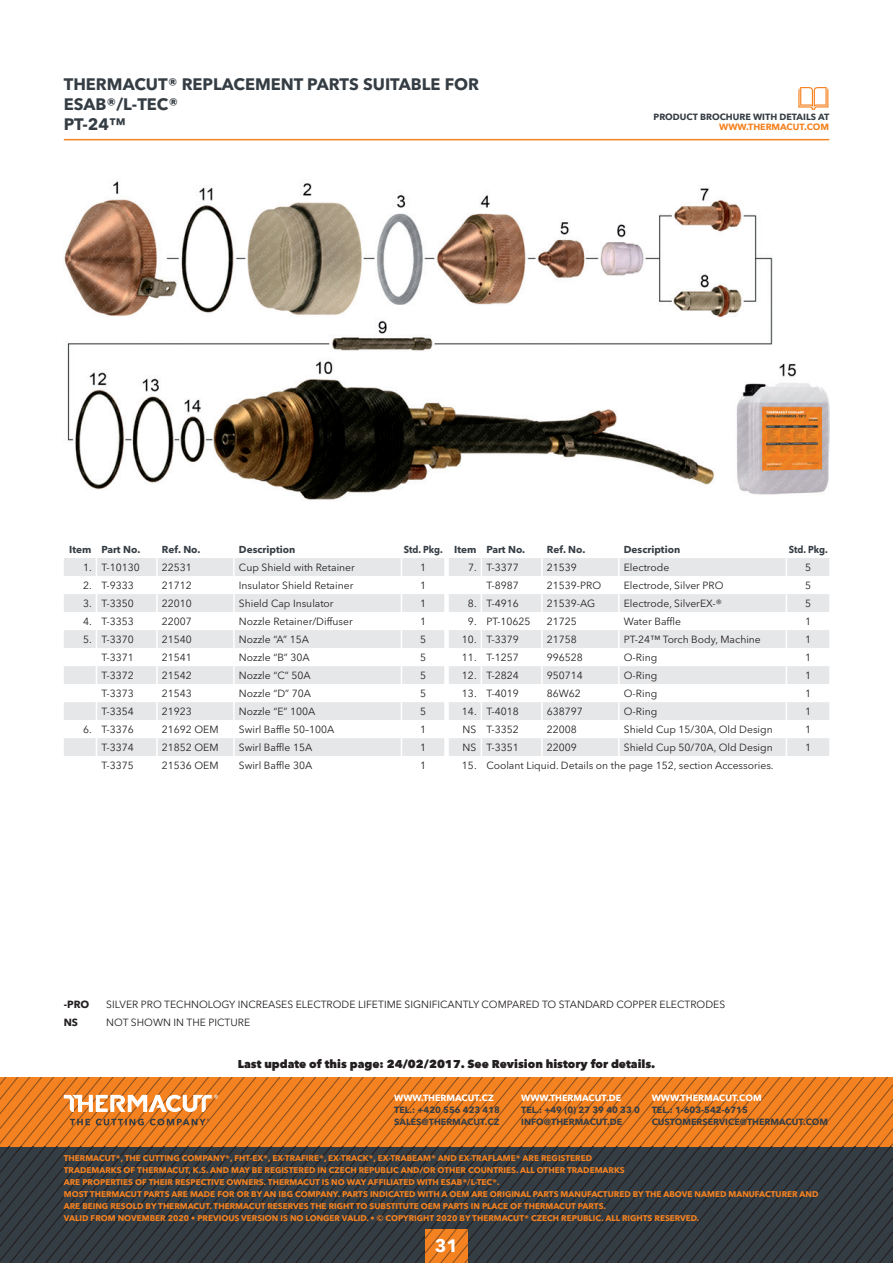
<style>
.page{position:relative;width:893px;height:1263px;background:#fff}
.page>*{position:absolute;margin:0;border:0;box-sizing:border-box;transform-origin:0 0}
.t1{font:700 18px "Avenir Next";color:#fff}
.t2{font:700 16.5px "Avenir Next LT Pro";color:#353d44}
.t3{font:800 11.4px "Avenir Next";color:#231f20}
.t4{font:10.35px "Avenir Next LT Pro";color:#231f20}
.t5{font:700 10.35px "Avenir Next LT Pro";color:#231f20}
.t6{font:700 10.05px "Avenir Next LT Pro";color:#353d44}
.t7{font:700 10.05px "Avenir Next LT Pro";color:#353d44;scale:.9 1}
.t8{font:700 9px/12px "Avenir Next";color:#353d44}
.t9{font:700 9px "Avenir Next";color:#fff}
.t10{font:700 9px "Avenir Next";color:#f58220}
.t11{font:700 8.25px/12px "Avenir Next LT Pro";color:#f58220}
</style>
<div class="page">
<hr style="left:64px;top:139px;width:765px;height:1px;background:#f58220">
<svg style="left:0;top:1147px;width:893px;height:116px;background:#32393f"></svg>
<svg style="left:0;top:1077px;width:893px;height:70px;background:#e87c20"></svg>
<svg style="left:64px;top:1095px;width:154px;height:17px"></svg>
<svg style="left:70px;top:1118px;width:139px;height:7px"></svg>
<svg style="left:425px;top:1229px;width:43px;height:34px"></svg>
<svg style="left:64px;top:558px;width:765px;height:198px"></svg>
<img style="left:64px;top:181px;width:765px;height:319px">
<svg style="left:798px;top:87px;width:31px;height:23px"></svg>
<h2 class="t2" style="left:64px;top:74px;width:417px">THERMACUT® REPLACEMENT PARTS SUITABLE FOR</h2>
<h2 class="t2" style="left:64px;top:94px;width:116px">ESAB®/L-TEC®</h2>
<h2 class="t2" style="left:64px;top:114px;width:63px">PT-24™</h2>
<p class="t8" style="left:654px;top:110px;width:177px">PRODUCT BROCHURE WITH DETAILS AT</p>
<p class="t10" style="left:719px;top:121px;width:11px">WWW</p>
<p class="t10" style="left:746px;top:121px;width:84px">.THERMACUT.COM</p>
<p class="t6" style="left:69px;top:543px;width:73px">Item Part No.</p>
<p class="t6" style="left:162px;top:543px;width:40px">Ref. No.</p>
<p class="t6" style="left:239px;top:543px;width:58px">Description</p>
<p class="t7" style="left:404px;top:543px;width:45px">Std. Pkg.</p>
<p class="t4" style="left:83px;top:561px;width:58px">1. T-10130</p>
<p class="t4" style="left:162px;top:561px;width:32px">22531</p>
<p class="t4" style="left:239px;top:561px;width:118px">Cup Shield with Retainer</p>
<p class="t4" style="left:420px;top:561px;width:8px">1</p>
<p class="t4" style="left:83px;top:579px;width:52px">2. T-9333</p>
<p class="t4" style="left:162px;top:579px;width:32px">21712</p>
<p class="t4" style="left:239px;top:579px;width:116px">Insulator Shield Retainer</p>
<p class="t4" style="left:420px;top:579px;width:8px">1</p>
<p class="t4" style="left:83px;top:597px;width:52px">3. T-3350</p>
<p class="t4" style="left:162px;top:597px;width:32px">22010</p>
<p class="t4" style="left:239px;top:597px;width:96px">Shield Cap Insulator</p>
<p class="t4" style="left:420px;top:597px;width:8px">1</p>
<p class="t4" style="left:83px;top:615px;width:52px">4. T-3353</p>
<p class="t4" style="left:162px;top:615px;width:32px">22007</p>
<p class="t4" style="left:239px;top:615px;width:115px">Nozzle Retainer/Diffuser</p>
<p class="t4" style="left:420px;top:615px;width:8px">1</p>
<p class="t4" style="left:83px;top:633px;width:52px">5. T-3370</p>
<p class="t4" style="left:162px;top:633px;width:32px">21540</p>
<p class="t4" style="left:239px;top:633px;width:72px">Nozzle “A” 15A</p>
<p class="t4" style="left:420px;top:633px;width:8px">5</p>
<p class="t4" style="left:101px;top:651px;width:34px">T-3371</p>
<p class="t4" style="left:162px;top:651px;width:32px">21541</p>
<p class="t4" style="left:239px;top:651px;width:72px">Nozzle “B” 30A</p>
<p class="t4" style="left:420px;top:651px;width:8px">5</p>
<p class="t4" style="left:101px;top:669px;width:34px">T-3372</p>
<p class="t4" style="left:162px;top:669px;width:32px">21542</p>
<p class="t4" style="left:239px;top:669px;width:73px">Nozzle “C” 50A</p>
<p class="t4" style="left:420px;top:669px;width:8px">5</p>
<p class="t4" style="left:101px;top:687px;width:34px">T-3373</p>
<p class="t4" style="left:162px;top:687px;width:32px">21543</p>
<p class="t4" style="left:239px;top:687px;width:74px">Nozzle “D” 70A</p>
<p class="t4" style="left:420px;top:687px;width:8px">5</p>
<p class="t4" style="left:101px;top:705px;width:34px">T-3354</p>
<p class="t4" style="left:162px;top:705px;width:32px">21923</p>
<p class="t4" style="left:239px;top:705px;width:78px">Nozzle “E” 100A</p>
<p class="t4" style="left:420px;top:705px;width:8px">5</p>
<p class="t4" style="left:83px;top:723px;width:52px">6. T-3376</p>
<p class="t4" style="left:162px;top:723px;width:58px">21692 OEM</p>
<p class="t4" style="left:239px;top:723px;width:97px">Swirl Baffle 50–100A</p>
<p class="t4" style="left:420px;top:723px;width:8px">1</p>
<p class="t4" style="left:101px;top:741px;width:34px">T-3374</p>
<p class="t4" style="left:162px;top:741px;width:58px">21852 OEM</p>
<p class="t4" style="left:239px;top:741px;width:75px">Swirl Baffle 15A</p>
<p class="t4" style="left:420px;top:741px;width:8px">1</p>
<p class="t4" style="left:101px;top:759px;width:34px">T-3375</p>
<p class="t4" style="left:162px;top:759px;width:58px">21536 OEM</p>
<p class="t4" style="left:239px;top:759px;width:75px">Swirl Baffle 30A</p>
<p class="t4" style="left:420px;top:759px;width:8px">1</p>
<p class="t6" style="left:454px;top:543px;width:73px">Item Part No.</p>
<p class="t6" style="left:547px;top:543px;width:40px">Ref. No.</p>
<p class="t6" style="left:624px;top:543px;width:58px">Description</p>
<p class="t7" style="left:789px;top:543px;width:45px">Std. Pkg.</p>
<p class="t4" style="left:468px;top:561px;width:52px">7. T-3377</p>
<p class="t4" style="left:547px;top:561px;width:32px">21539</p>
<p class="t4" style="left:624px;top:561px;width:47px">Electrode</p>
<p class="t4" style="left:805px;top:561px;width:8px">5</p>
<p class="t4" style="left:486px;top:579px;width:34px">T-8987</p>
<p class="t4" style="left:547px;top:579px;width:56px">21539-PRO</p>
<p class="t4" style="left:624px;top:579px;width:101px">Electrode, Silver PRO</p>
<p class="t4" style="left:805px;top:579px;width:8px">5</p>
<p class="t4" style="left:468px;top:597px;width:52px">8. T-4916</p>
<p class="t4" style="left:547px;top:597px;width:50px">21539-AG</p>
<p class="t4" style="left:624px;top:597px;width:100px">Electrode, SilverEX-®</p>
<p class="t4" style="left:805px;top:597px;width:8px">5</p>
<p class="t4" style="left:468px;top:615px;width:64px">9. PT-10625</p>
<p class="t4" style="left:547px;top:615px;width:32px">21725</p>
<p class="t4" style="left:624px;top:615px;width:59px">Water Baffle</p>
<p class="t4" style="left:805px;top:615px;width:8px">1</p>
<p class="t4" style="left:462px;top:633px;width:58px">10. T-3379</p>
<p class="t4" style="left:547px;top:633px;width:32px">21758</p>
<p class="t4" style="left:624px;top:633px;width:139px">PT-24™ Torch Body, Machine</p>
<p class="t4" style="left:805px;top:633px;width:8px">1</p>
<p class="t4" style="left:462px;top:651px;width:58px">11. T-1257</p>
<p class="t4" style="left:547px;top:651px;width:38px">996528</p>
<p class="t4" style="left:624px;top:651px;width:35px">O-Ring</p>
<p class="t4" style="left:805px;top:651px;width:8px">1</p>
<p class="t4" style="left:462px;top:669px;width:58px">12. T-2824</p>
<p class="t4" style="left:547px;top:669px;width:38px">950714</p>
<p class="t4" style="left:624px;top:669px;width:35px">O-Ring</p>
<p class="t4" style="left:805px;top:669px;width:8px">1</p>
<p class="t4" style="left:462px;top:687px;width:58px">13. T-4019</p>
<p class="t4" style="left:547px;top:687px;width:36px">86W62</p>
<p class="t4" style="left:624px;top:687px;width:35px">O-Ring</p>
<p class="t4" style="left:805px;top:687px;width:8px">1</p>
<p class="t4" style="left:462px;top:705px;width:58px">14. T-4018</p>
<p class="t4" style="left:547px;top:705px;width:38px">638797</p>
<p class="t4" style="left:624px;top:705px;width:35px">O-Ring</p>
<p class="t4" style="left:805px;top:705px;width:8px">1</p>
<p class="t4" style="left:463px;top:723px;width:58px">NS T-3352</p>
<p class="t4" style="left:547px;top:723px;width:32px">22008</p>
<p class="t4" style="left:624px;top:723px;width:150px">Shield Cup 15/30A, Old Design</p>
<p class="t4" style="left:805px;top:723px;width:8px">1</p>
<p class="t4" style="left:463px;top:741px;width:58px">NS T-3351</p>
<p class="t4" style="left:547px;top:741px;width:32px">22009</p>
<p class="t4" style="left:624px;top:741px;width:150px">Shield Cup 50/70A, Old Design</p>
<p class="t4" style="left:805px;top:741px;width:8px">1</p>
<p class="t4" style="left:462px;top:759px;width:313px">15. Coolant Liquid. Details on the page 152, section Accessories.</p>
<p class="t5" style="left:64px;top:998px;width:27px">-PRO</p>
<p class="t4" style="left:106px;top:998px;width:620px">SILVER PRO TECHNOLOGY INCREASES ELECTRODE LIFETIME SIGNIFICANTLY COMPARED TO STANDARD COPPER ELECTRODES</p>
<p class="t5" style="left:64px;top:1016px;width:16px">NS</p>
<p class="t4" style="left:106px;top:1016px;width:145px">NOT SHOWN IN THE PICTURE</p>
<p class="t3" style="left:238px;top:1057px;width:419px">Last update of this page: 24/02/2017. See Revision history for details.</p>
<p class="t9" style="left:394px;top:1093px;width:101px">WWW.THERMACUT.CZ</p>
<p class="t8" style="left:394px;top:1104px;width:107px">TEL.: +420 556 423 418<br>SALES@THERMACUT.CZ</p>
<p class="t9" style="left:521px;top:1093px;width:102px">WWW.THERMACUT.DE</p>
<p class="t8" style="left:521px;top:1104px;width:120px">TEL.: +49 (0) 27 39 40 33 0<br>INFO@THERMACUT.DE</p>
<p class="t9" style="left:652px;top:1092px;width:111px">WWW.THERMACUT.COM</p>
<p class="t8" style="left:652px;top:1104px;width:178px">TEL.: 1-603-542-6715<br>CUSTOMERSERVICE@THERMACUT.COM</p>
<p class="t11" style="left:64px;top:1152px;width:756px">THERMACUT®, THE CUTTING COMPANY®, FHT-EX®, EX-TRAFIRE®, EX-TRACK®, EX-TRABEAM® AND EX-TRAFLAME® ARE REGISTERED<br>TRADEMARKS OF THERMACUT, K.S. AND MAY BE REGISTERED IN CZECH REPUBLIC AND/OR OTHER COUNTRIES. ALL OTHER TRADEMARKS<br>ARE PROPERTIES OF THEIR RESPECTIVE OWNERS. THERMACUT IS NO WAY AFFILIATED WITH ESAB®/L-TEC®.<br>MOST THERMACUT PARTS ARE MADE FOR OR BY AN IBG COMPANY. PARTS INDICATED WITH A OEM ARE ORIGINAL PARTS MANUFACTURED BY THE ABOVE NAMED MANUFACTURER AND ARE BEING RESOLD BY THERMACUT. THERMACUT RESERVES THE RIGHT TO SUBSTITUTE OEM PARTS IN PLACE OF THERMACUT PARTS.<br>VALID FROM NOVEMBER 2020 • PREVIOUS VERSION IS NO LONGER VALID. • © COPYRIGHT 2020 BY THERMACUT® CZECH REPUBLIC. ALL RIGHTS RESERVED.</p>
<h1 class="t1" style="left:435px;top:1235px;width:25px">31</h1>
</div>
